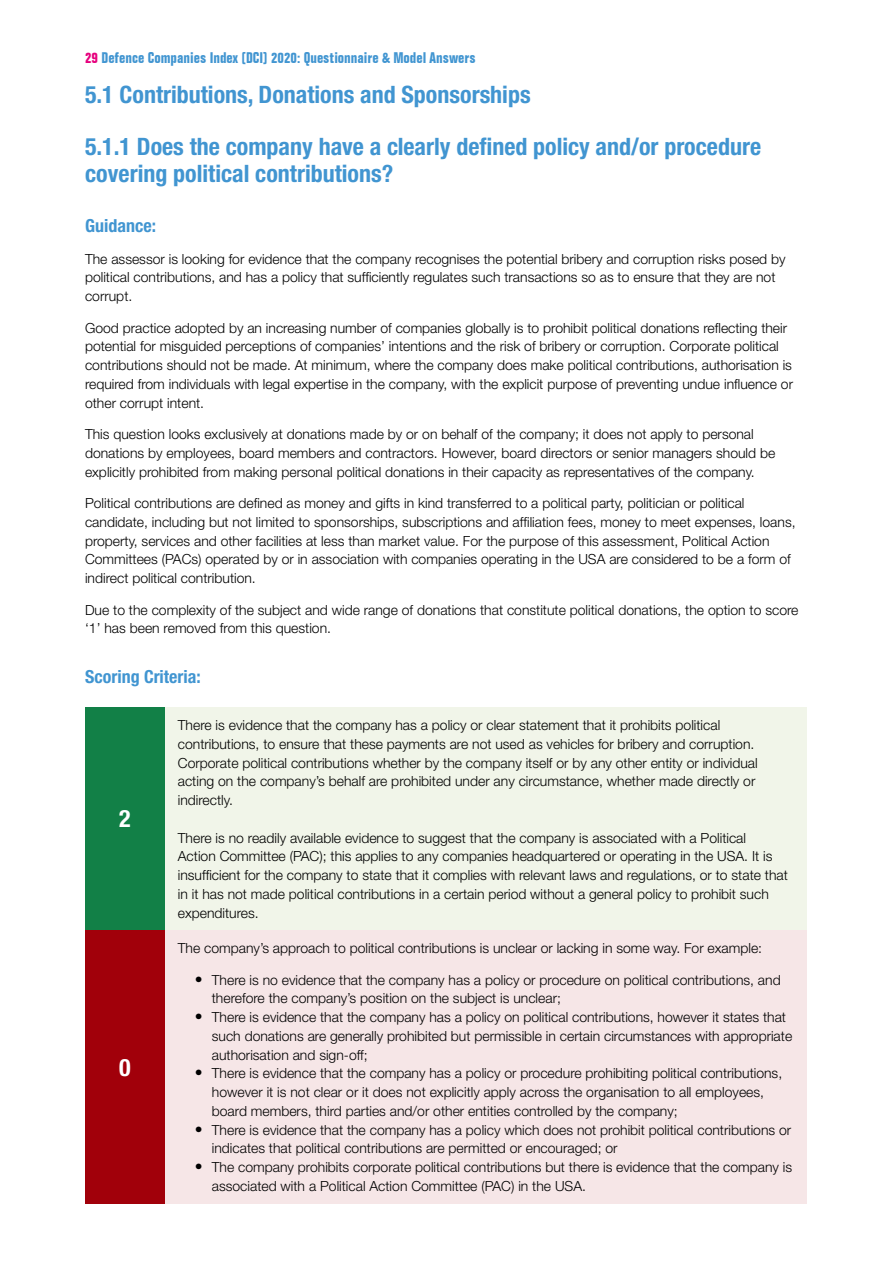
<style>
.page{position:relative;width:893px;height:1263px;background:#fff}
.page>*{position:absolute;margin:0;border:0;box-sizing:border-box;transform-origin:0 0}
.t1{font:700 condensed 24px/52.5px "Helvetica Neue LT Pro";color:#4195d1}
.t2{font:700 condensed 24px "Helvetica Neue LT Pro";color:#fff}
.t3{font:700 condensed 18px "Helvetica Neue LT Pro";color:#4195d1}
.t4{font:700 condensed 15px "Folio BT";color:#4195d1}
.t5{font:300 13.95px/18.8px "Helvetica Neue LT Pro";color:#000}
.s1{color:#e6007d}
.s2{font-weight:500;font-stretch:condensed;font-size:15.75px}
</style>
<div class="page">
<div style="left:85px;top:707px;width:80px;height:223px;background:#128047"></div>
<div style="left:165px;top:707px;width:641px;height:223px;background:#f1f5e9"></div>
<div style="left:85px;top:930px;width:80px;height:274px;background:#a1000a"></div>
<div style="left:165px;top:930px;width:641px;height:274px;background:#f6e6e7"></div>
<p class="t4" style="left:85px;top:49px;width:392px"><span class="s1">29</span> Defence Companies Index (DCI) 2020: Questionnaire &amp; Model Answers</p>
<h1 class="t1" style="left:85px;top:68px;width:678px">5.1 Contributions, Donations and Sponsorships<br>5.1.1 Does the company have a clearly defined policy and/or procedure</h1>
<h1 class="t1" style="left:85px;top:147px;width:310px">covering political contributions?</h1>
<p class="t3" style="left:85px;top:215px;width:72px">Guidance:</p>
<p class="t5" style="left:85px;top:249px;width:702px">The assessor is looking for evidence that the company recognises the potential bribery and corruption risks posed by political contributions, and has a policy that sufficiently regulates such transactions so as to ensure that they are not corrupt.</p>
<p class="t5" style="left:85px;top:318px;width:709px">Good practice adopted by an increasing number of companies globally is to prohibit political donations reflecting their potential for misguided perceptions of companies’ intentions and the risk of bribery or corruption. Corporate political contributions should not be made. At minimum, where the company does make political contributions, authorisation is required from individuals with legal expertise in the company, with the explicit purpose of preventing undue influence or other corrupt intent.</p>
<p class="t5" style="left:85px;top:424px;width:692px">This question looks exclusively at donations made by or on behalf of the company; it does not apply to personal donations by employees, board members and contractors. However, board directors or senior managers should be explicitly prohibited from making personal political donations in their capacity as representatives of the company.</p>
<p class="t5" style="left:85px;top:493px;width:712px">Political contributions are defined as money and gifts in kind transferred to a political party, politician or political candidate, including but not limited to sponsorships, subscriptions and affiliation fees, money to meet expenses, loans, property, services and other facilities at less than market value. For the purpose of this assessment, Political Action Committees (PACs) operated by or in association with companies operating in the USA are considered to be a form of indirect political contribution.</p>
<p class="t5" style="left:85px;top:600px;width:715px">Due to the complexity of the subject and wide range of donations that constitute political donations, the option to score ‘1’ has been removed from this question.</p>
<p class="t3" style="left:85px;top:666px;width:117px">Scoring Criteria:</p>
<h1 class="t2" style="left:119px;top:804px;width:13px">2</h1>
<h1 class="t2" style="left:119px;top:1052px;width:13px">0</h1>
<p class="t5" style="left:178px;top:715px;width:581px">There is evidence that the company has a policy or clear statement that it prohibits political contributions, to ensure that these payments are not used as vehicles for bribery and corruption.<br>Corporate political contributions whether by the company itself or by any other entity or individual acting on the company’s behalf are prohibited under any circumstance, whether made directly or indirectly.</p>
<p class="t5" style="left:178px;top:828px;width:612px">There is no readily available evidence to suggest that the company is associated with a Political<br>Action Committee (PAC); this applies to any companies headquartered or operating in the USA. It is insufficient for the company to state that it complies with relevant laws and regulations, or to state that in it has not made political contributions in a certain period without a general policy to prohibit such expenditures.</p>
<p class="t5" style="left:178px;top:938px;width:586px">The company’s approach to political contributions is unclear or lacking in some way. For example:</p>
<p class="t5" style="left:212px;top:970px;width:570px;text-indent:-17px"><span class="s2">•</span> There is no evidence that the company has a policy or procedure on political contributions, and therefore the company’s position on the subject is unclear;</p>
<p class="t5" style="left:212px;top:1007px;width:582px;text-indent:-17px"><span class="s2">•</span> There is evidence that the company has a policy on political contributions, however it states that such donations are generally prohibited but permissible in certain circumstances with appropriate authorisation and sign-off;</p>
<p class="t5" style="left:212px;top:1064px;width:572px;text-indent:-17px"><span class="s2">•</span> There is evidence that the company has a policy or procedure prohibiting political contributions, however it is not clear or it does not explicitly apply across the organisation to all employees, board members, third parties and/or other entities controlled by the company;</p>
<p class="t5" style="left:212px;top:1120px;width:581px;text-indent:-17px"><span class="s2">•</span> There is evidence that the company has a policy which does not prohibit political contributions or indicates that political contributions are permitted or encouraged; or</p>
<p class="t5" style="left:212px;top:1157px;width:582px;text-indent:-17px"><span class="s2">•</span> The company prohibits corporate political contributions but there is evidence that the company is associated with a Political Action Committee (PAC) in the USA.</p>
</div>
